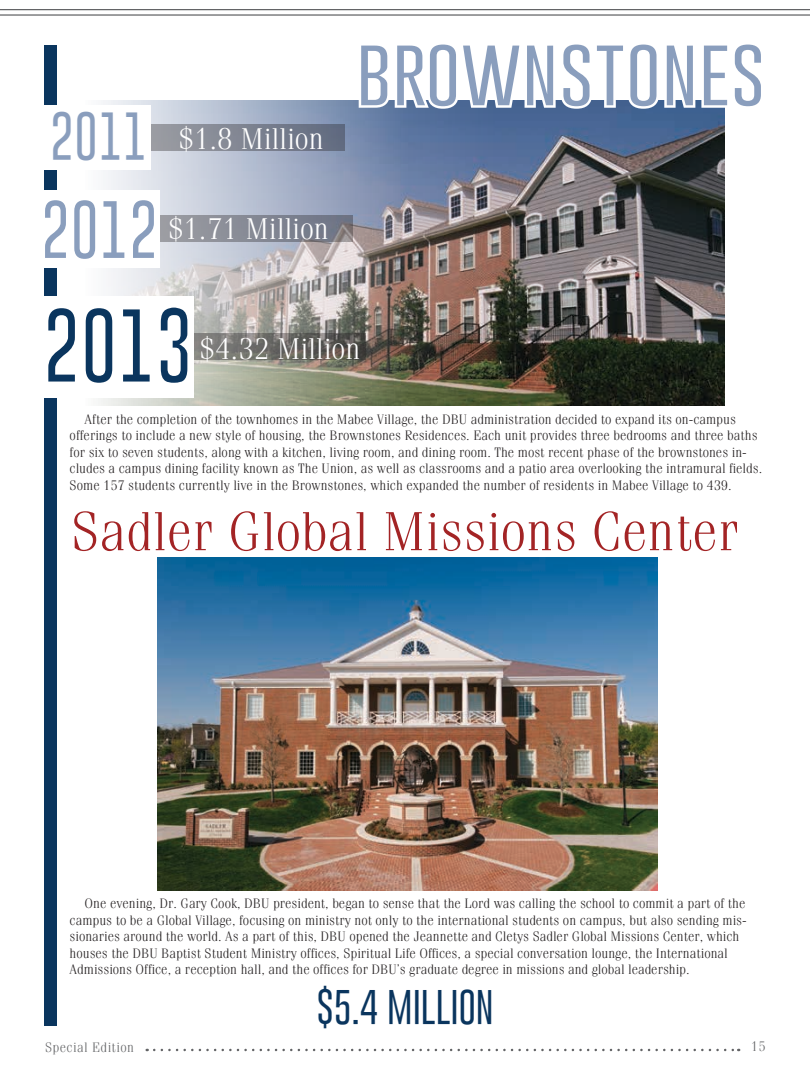
<style>
.page{position:relative;width:810px;height:1080px;background:#fff}
.page>*{position:absolute;margin:0;border:0;box-sizing:border-box;transform-origin:0 0}
.t1{font:300 79.25px "Gobold";color:#0a355e;scale:.96 1}
.t2{font:300 75px "Gobold";letter-spacing:.02em;color:#8a9ebd}
.t3{font:300 62.38px "Gobold";color:#8a9ebd;scale:.96 1}
.t4{font:300 55px "Fenice";color:#a32425}
.t5{font:300 52px "Gobold";color:#8a9ebd;scale:.96 1}
.t6{font:300 37.5px "Gobold";color:#0a355e}
.t7{font:300 30px "Fenice";color:#fff}
.t8{font:300 13.75px/16.5px "Fenice";color:#231f20}
.t9{font:300 13.75px "Fenice";letter-spacing:.03em;color:#636466}
</style>
<div class="page">
<hr style="left:0;top:9px;width:810px;height:1px;background:#636466">
<svg style="left:154px;top:1049px;width:585px;height:2px"></svg>
<hr style="left:0;top:14px;width:810px;height:2px;background:#636466">
<img style="left:158px;top:558px;width:499px;height:332px">
<div style="left:45px;top:45px;width:12px;height:980px;background:#0a355e"></div>
<img style="left:98px;top:101px;width:627px;height:304px">
<svg style="left:356px;top:100px;width:369px;height:33px;background:#657ea4"></svg>
<div style="left:151px;top:124px;width:193px;height:27px;background:linear-gradient(to right,#9c9ea3,#616a80)"></div>
<div style="left:43px;top:105px;width:108px;height:64px;background:#fff"></div>
<div style="left:43px;top:190px;width:117px;height:78px;background:#fff"></div>
<div style="left:43px;top:296px;width:151px;height:102px;background:#fff"></div>
<svg style="left:160px;top:215px;width:193px;height:27px;background:#868893"></svg>
<svg style="left:194px;top:333px;width:171px;height:27px;background:#6b6a65"></svg>
<h3 class="t5" style="left:50px;top:104px;width:103px">2011</h3>
<h3 class="t3" style="left:41px;top:191px;width:123px">2012</h3>
<h3 class="t7" style="left:178px;top:121px;width:147px">$1.8 Million</h3>
<h3 class="t7" style="left:168px;top:211px;width:163px">$1.71 Million</h3>
<h2 class="t2" style="left:356px;top:25px;width:410px">brownstones</h2>
<h1 class="t1" style="left:44px;top:297px;width:156px">2013</h1>
<h3 class="t7" style="left:199px;top:331px;width:163px">$4.32 Million</h3>
<p class="t8" style="left:70px;top:410px;width:694px;text-indent:15px">After the completion of the townhomes in the Mabee Village, the DBU administration decided to expand its on-campus offerings to include a new style of housing, the Brownstones Residences. Each unit provides three bedrooms and three baths for six to seven students, along with a kitchen, living room, and dining room. The most recent phase of the brownstones in&shy;cludes a campus dining facility known as The Union, as well as classrooms and a patio area overlooking the intramural fields.<br>Some 157 students currently live in the Brownstones, which expanded the number of residents in Mabee Village to 439.</p>
<h3 class="t4" style="left:71px;top:499px;width:670px">Sadler Global Missions Center</h3>
<p class="t8" style="left:70px;top:895px;width:679px;text-indent:15px">One evening, Dr. Gary Cook, DBU president, began to sense that the Lord was calling the school to commit a part of the campus to be a Global Village, focusing on ministry not only to the international students on campus, but also sending mis&shy;sionaries around the world. As a part of this, DBU opened the Jeannette and Cletys Sadler Global Missions Center, which houses the DBU Baptist Student Ministry offices, Spiritual Life Offices, a special conversation lounge, the International Admissions Office, a reception hall, and the offices for DBU’s graduate degree in missions and global leadership.</p>
<h3 class="t6" style="left:316px;top:984px;width:179px">$5.4 MILLION</h3>
<p class="t9" style="left:45px;top:1039px;width:91px">Special Edition</p>
<p class="t9" style="left:751px;top:1038px;width:16px">15</p>
</div>
